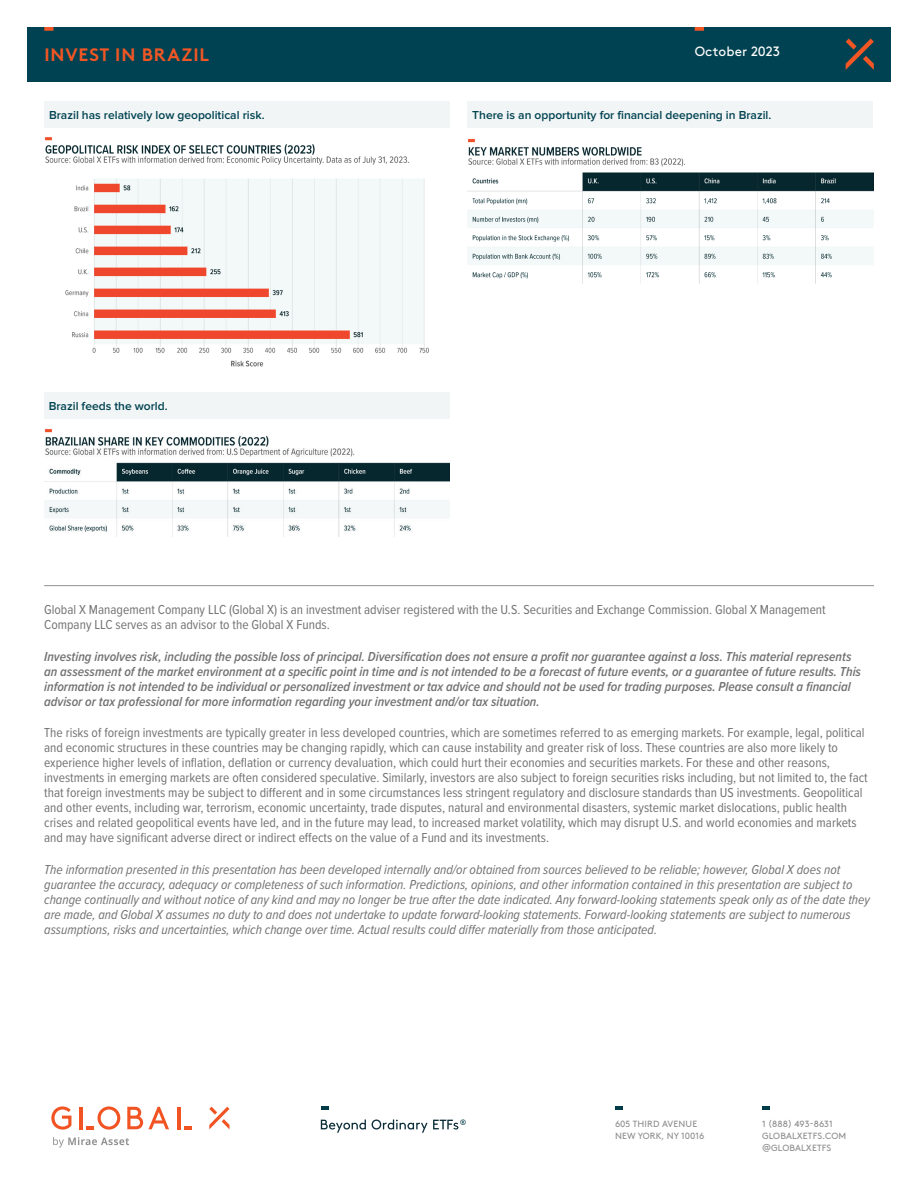
<style>
.page{position:relative;width:918px;height:1188px;background:#fff}
.page>*{position:absolute;margin:0;border:0;box-sizing:border-box;transform-origin:0 0}
.t1{font:700 18px "Brown Std";letter-spacing:.045em;color:#f15624}
.t2{font:13.5px/15px "Proxima Nova Cond";color:#727272}
.t3{font:italic 13.5px/15px "Proxima Nova Cond";color:#727272}
.t4{font:italic 600 13.5px/15px "Proxima Nova Cond";color:#727272}
.t5{font:13.5px "Brown Std";letter-spacing:.005em;color:#fff}
.t6{font:600 12px "Proxima Nova";color:#004251}
.t7{font:9px/12px "Brown Std";letter-spacing:.015em;color:#8e8e8f}
.t8{font:7.8px "Brown Std";color:#003b48}
</style>
<div class="page">
<svg style="left:321px;top:1106px;width:8px;height:3px"></svg>
<svg style="left:321px;top:1120px;width:45px;height:13px"></svg>
<svg style="left:372px;top:1120px;width:86px;height:13px"></svg>
<div style="left:27px;top:27px;width:864px;height:54px;background:#004251"></div>
<svg style="left:846px;top:39px;width:28px;height:31px"></svg>
<svg style="left:44px;top:27px;width:10px;height:4px"></svg>
<svg style="left:695px;top:27px;width:9px;height:4px"></svg>
<svg style="left:762px;top:1106px;width:8px;height:4px"></svg>
<svg style="left:615px;top:1106px;width:8px;height:4px"></svg>
<svg style="left:127px;top:1107px;width:42px;height:22px"></svg>
<svg style="left:209px;top:1107px;width:20px;height:22px"></svg>
<hr style="left:177px;top:1107px;width:4px;height:22px;background:#f15422">
<svg style="left:184px;top:1126px;width:8px;height:3px"></svg>
<svg style="left:51px;top:1106px;width:20px;height:24px"></svg>
<hr style="left:80px;top:1107px;width:3px;height:22px;background:#f15422">
<svg style="left:86px;top:1106px;width:34px;height:24px"></svg>
<svg style="left:53px;top:1137px;width:76px;height:10px"></svg>
<div style="left:45px;top:101px;width:405px;height:27px;background:#f1f5f5"></div>
<div style="left:468px;top:101px;width:405px;height:27px;background:#f1f5f5"></div>
<div style="left:44px;top:393px;width:406px;height:26px;background:#f1f5f5"></div>
<img style="left:44px;top:137px;width:385px;height:230px">
<img style="left:468px;top:138px;width:406px;height:145px">
<img style="left:44px;top:429px;width:406px;height:107px">
<hr style="left:44px;top:585px;width:830px;height:1px;background:#90908f">
<h1 class="t1" style="left:44px;top:44px;width:166px">INVEST IN BRAZIL</h1>
<p class="t5" style="left:695px;top:44px;width:87px">October 2023</p>
<p class="t6" style="left:49px;top:108px;width:217px">Brazil has relatively low geopolitical risk.</p>
<p class="t6" style="left:472px;top:108px;width:301px">There is an opportunity for financial deepening in Brazil.</p>
<p class="t6" style="left:49px;top:400px;width:121px">Brazil feeds the world.</p>
<p class="t2" style="left:44px;top:602px;width:783px">Global X Management Company LLC (Global X) is an investment adviser registered with the U.S. Securities and Exchange Commission. Global X Management<br>Company LLC serves as an advisor to the Global X Funds.</p>
<p class="t4" style="left:44px;top:648px;width:818px">Investing involves risk, including the possible loss of principal. Diversification does not ensure a profit nor guarantee against a loss. This material represents an assessment of the market environment at a specific point in time and is not intended to be a forecast of future events, or a guarantee of future results. This information is not intended to be individual or personalized investment or tax advice and should not be used for trading purposes. Please consult a financial advisor or tax professional for more information regarding your investment and/or tax situation.</p>
<p class="t2" style="left:44px;top:725px;width:825px">The risks of foreign investments are typically greater in less developed countries, which are sometimes referred to as emerging markets. For example, legal, political and economic structures in these countries may be changing rapidly, which can cause instability and greater risk of loss. These countries are also more likely to experience higher levels of inflation, deflation or currency devaluation, which could hurt their economies and securities markets. For these and other reasons, investments in emerging markets are often considered speculative. Similarly, investors are also subject to foreign securities risks including, but not limited to, the fact that foreign investments may be subject to different and in some circumstances less stringent regulatory and disclosure standards than US investments. Geopolitical and other events, including war, terrorism, economic uncertainty, trade disputes, natural and environmental disasters, systemic market dislocations, public health crises and related geopolitical events have led, and in the future may lead, to increased market volatility, which may disrupt U.S. and world economies and markets and may have significant adverse direct or indirect effects on the value of a Fund and its investments.</p>
<p class="t3" style="left:44px;top:862px;width:827px">The information presented in this presentation has been developed internally and/or obtained from sources believed to be reliable; however, Global X does not guarantee the accuracy, adequacy or completeness of such information. Predictions, opinions, and other information contained in this presentation are subject to change continually and without notice of any kind and may no longer be true after the date indicated. Any forward-looking statements speak only as of the date they are made, and Global X assumes no duty to and does not undertake to update forward-looking statements. Forward-looking statements are subject to numerous assumptions, risks and uncertainties, which change over time. Actual results could differ materially from those anticipated.</p>
<p class="t8" style="left:460px;top:1118px;width:8px">®</p>
<p class="t7" style="left:615px;top:1118px;width:91px">605 THIRD AVENUE<br>NEW YORK, NY 10016</p>
<p class="t7" style="left:762px;top:1118px;width:86px">1 (888) 493-8631<br>GLOBALXETFS.COM @GLOBALXETFS</p>
</div>
